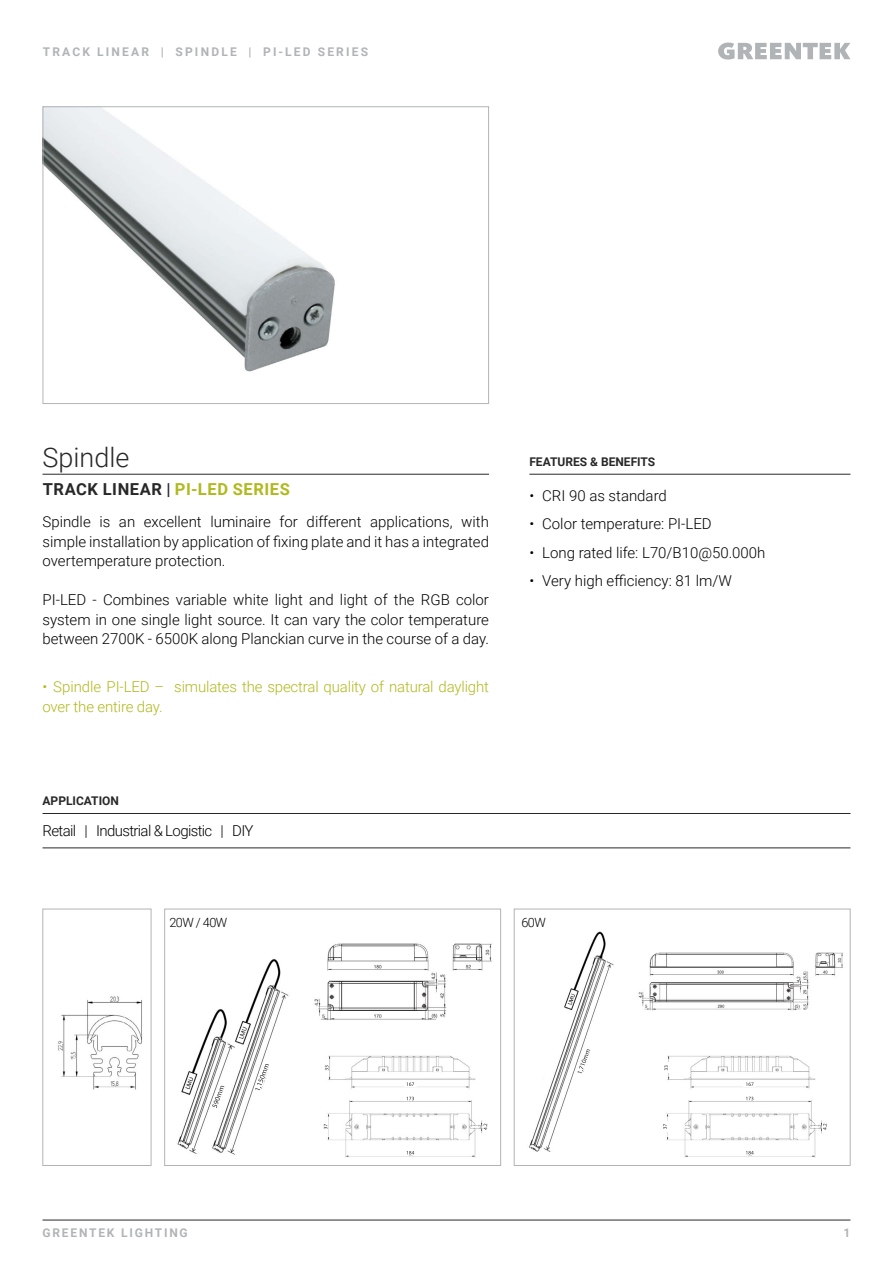
<style>
.page{position:relative;width:893px;height:1263px;background:#fff}
.page>*{position:absolute;margin:0;border:0;box-sizing:border-box;transform-origin:0 0}
.t1{font:300 27px "Roboto";color:#292829}
.t2{font:700 16.5px "Roboto";letter-spacing:.035em;color:#292829}
.t3{font:300 15px/19.5px "Roboto";color:#000;text-align:justify}
.t4{font:300 15px/19.5px "Roboto";letter-spacing:-.01em;color:#b0b91d}
.t5{font:300 15px "Roboto";letter-spacing:-.045em;color:#000}
.t6{font:300 12.75px "Roboto";letter-spacing:-.045em;color:#000}
.t7{font:700 12px "Roboto";letter-spacing:.185em;color:#b1b4b6}
.t8{font:700 12px "Roboto";color:#292829}
.t9{font:700 12px "Roboto";letter-spacing:.15em;color:#b1b4b6}
.s1{color:#b0b91d}
</style>
<div class="page">
<svg style="left:718px;top:43px;width:132px;height:17px"></svg>
<div style="left:164px;top:909px;width:337px;height:257px;border:1px solid #b1b4b6"></div>
<div style="left:514px;top:909px;width:336px;height:257px;border:1px solid #b1b4b6"></div>
<div style="left:43px;top:909px;width:108px;height:257px;border:1px solid #b1b4b6"></div>
<hr style="left:43px;top:474px;width:446px;height:1px;background:#292829">
<hr style="left:43px;top:813px;width:807px;height:1px;background:#292829">
<hr style="left:529px;top:474px;width:321px;height:1px;background:#292829">
<hr style="left:43px;top:847px;width:807px;height:1px;background:#292829">
<hr style="left:43px;top:1219px;width:807px;height:1px;background:#292829">
<img style="left:58px;top:996px;width:84px;height:94px">
<img style="left:638px;top:952px;width:205px;height:59px">
<img style="left:314px;top:943px;width:178px;height:78px">
<img style="left:327px;top:1055px;width:156px;height:103px">
<div style="left:324px;top:1062px;width:5px;height:11px;background:#fff"></div>
<svg style="left:325px;top:1065px;width:3px;height:5px"></svg>
<div style="left:323px;top:1121px;width:5px;height:11px;background:#fff"></div>
<svg style="left:324px;top:1124px;width:3px;height:5px"></svg>
<hr style="left:404px;top:1082px;width:12px;height:4px;background:#fff">
<svg style="left:407px;top:1082px;width:7px;height:4px"></svg>
<div style="left:404px;top:1096px;width:12px;height:5px;background:#fff"></div>
<svg style="left:407px;top:1097px;width:7px;height:3px"></svg>
<svg style="left:404px;top:1150px;width:12px;height:5px"></svg>
<svg style="left:407px;top:1151px;width:7px;height:3px"></svg>
<svg style="left:484px;top:1124px;width:3px;height:6px"></svg>
<img style="left:666px;top:1055px;width:156px;height:102px">
<hr style="left:664px;top:1062px;width:4px;height:11px;background:#fff">
<svg style="left:664px;top:1065px;width:4px;height:5px"></svg>
<hr style="left:663px;top:1121px;width:4px;height:11px;background:#fff">
<svg style="left:663px;top:1124px;width:4px;height:5px"></svg>
<hr style="left:744px;top:1082px;width:12px;height:4px;background:#fff">
<svg style="left:746px;top:1082px;width:7px;height:4px"></svg>
<svg style="left:744px;top:1096px;width:12px;height:5px"></svg>
<svg style="left:746px;top:1097px;width:7px;height:3px"></svg>
<div style="left:744px;top:1150px;width:12px;height:5px;background:#fff"></div>
<svg style="left:746px;top:1151px;width:8px;height:3px"></svg>
<svg style="left:823px;top:1124px;width:4px;height:6px"></svg>
<img style="left:177px;top:959px;width:112px;height:196px">
<svg style="left:210px;top:1080px;width:17px;height:32px"></svg>
<svg style="left:252px;top:1057px;width:20px;height:39px"></svg>
<img style="left:529px;top:931px;width:85px;height:221px">
<svg style="left:575px;top:1043px;width:18px;height:36px"></svg>
<img style="left:45px;top:108px;width:290px;height:264px">
<div style="left:43px;top:106px;width:446px;height:298px;border:1px solid #b1b4b6"></div>
<p class="t7" style="left:43px;top:43px;width:327px">TRACK LINEAR | SPINDLE | PI-LED SERIES</p>
<h1 class="t1" style="left:43px;top:438px;width:88px">Spindle</h1>
<p class="t2" style="left:43px;top:478px;width:249px">TRACK LINEAR | <span class="s1">PI-LED SERIES</span></p>
<p class="t3" style="left:43px;top:511px;width:448px">Spindle is an excellent luminaire for different applications, with simple installation by application of fixing plate and it has a integrated overtemperature protection.</p>
<p class="t3" style="left:43px;top:589px;width:448px">PI-LED - Combines variable white light and light of the RGB color system in one single light source. It can vary the color temperature between 2700K - 6500K along Planckian curve in the course of a day.</p>
<p class="t4" style="left:43px;top:676px;width:448px">• Spindle PI-LED – simulates the spectral quality of natural daylight over the entire day.</p>
<p class="t8" style="left:43px;top:792px;width:78px">APPLICATION</p>
<p class="t5" style="left:43px;top:820px;width:213px">Retail | Industrial &amp; Logistic | DIY</p>
<p class="t8" style="left:529px;top:453px;width:127px">FEATURES &amp; BENEFITS</p>
<p class="t3" style="left:529px;top:485px;width:139px">• CRI 90 as standard</p>
<p class="t3" style="left:529px;top:514px;width:184px">• Color temperature: PI-LED</p>
<p class="t3" style="left:529px;top:542px;width:238px">• Long rated life: L70/B10@50.000h</p>
<p class="t3" style="left:529px;top:571px;width:204px">• Very high efficiency: 81 lm/W</p>
<p class="t6" style="left:169px;top:914px;width:59px">20W / 40W</p>
<p class="t6" style="left:521px;top:914px;width:26px">60W</p>
<p class="t9" style="left:43px;top:1224px;width:147px">GREENTEK LIGHTING</p>
<p class="t7" style="left:844px;top:1224px;width:8px">1</p>
</div>
